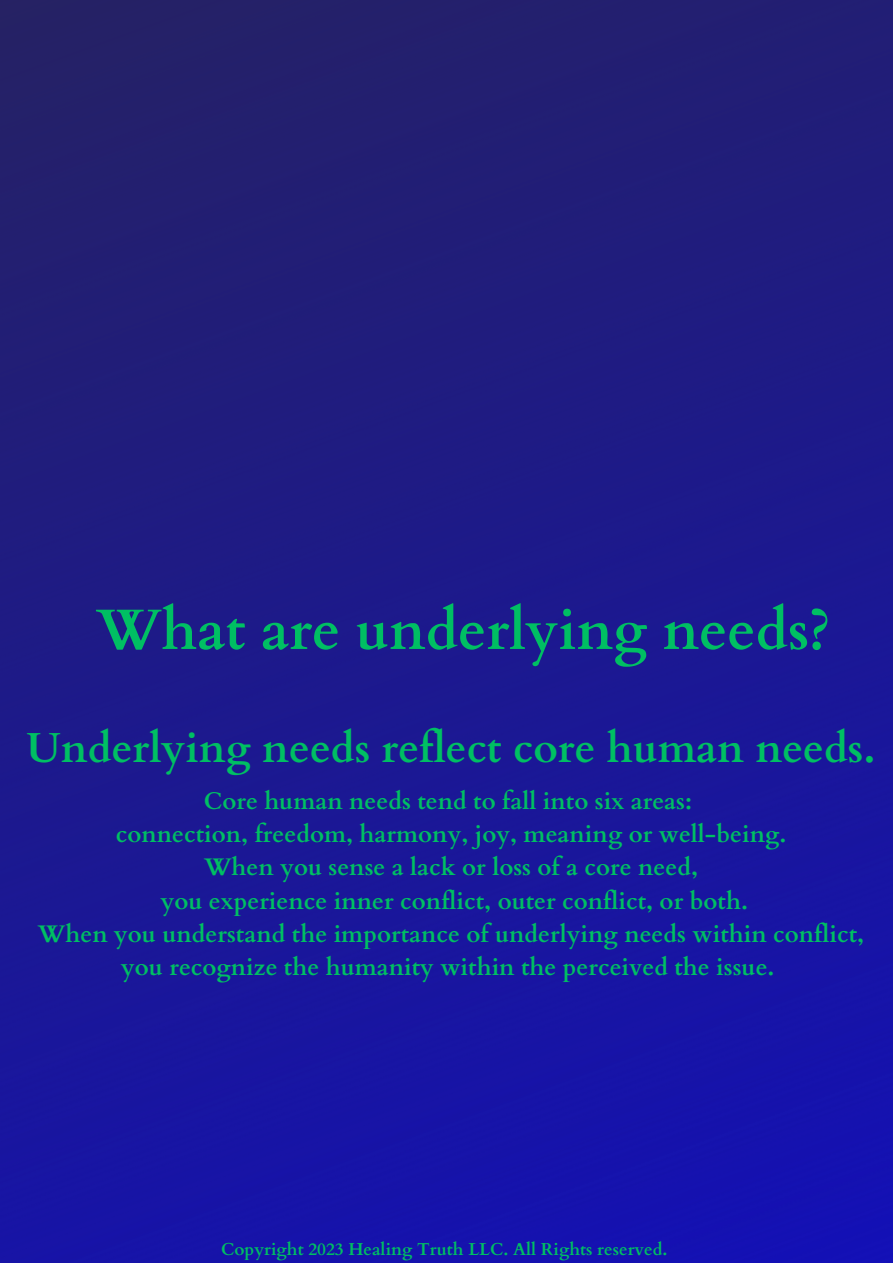
<style>
.page{position:relative;width:893px;height:1263px;background:#fff}
.page>*{position:absolute;margin:0;border:0;box-sizing:border-box;transform-origin:0 0}
.t1{font:700 57px "Cardo";color:#00bf63}
.t2{font:700 42px "Cardo";color:#00bf63}
.t3{font:700 24px/33.2px "Cardo";color:#00bf63;text-align:center}
.t4{font:700 17.25px "Cardo";color:#00bf63}
</style>
<div class="page">
<img style="left:0;top:0;width:893px;height:1263px">
<h1 class="t1" style="left:96px;top:592px;width:736px">What are underlying needs?</h1>
<h2 class="t2" style="left:27px;top:720px;width:850px">Underlying needs reflect core human needs.</h2>
<p class="t3" style="left:38px;top:785px;width:827px">Core human needs tend to fall into six areas:<br>connection, freedom, harmony, joy, meaning or well-being.<br>When you sense a lack or loss of a core need,<br>you experience inner conflict, outer conflict, or both.<br>When you understand the importance of underlying needs within conflict, you recognize the humanity within the perceived the issue.</p>
<p class="t4" style="left:221px;top:1238px;width:448px">Copyright 2023 Healing Truth LLC. All Rights reserved.</p>
</div>
